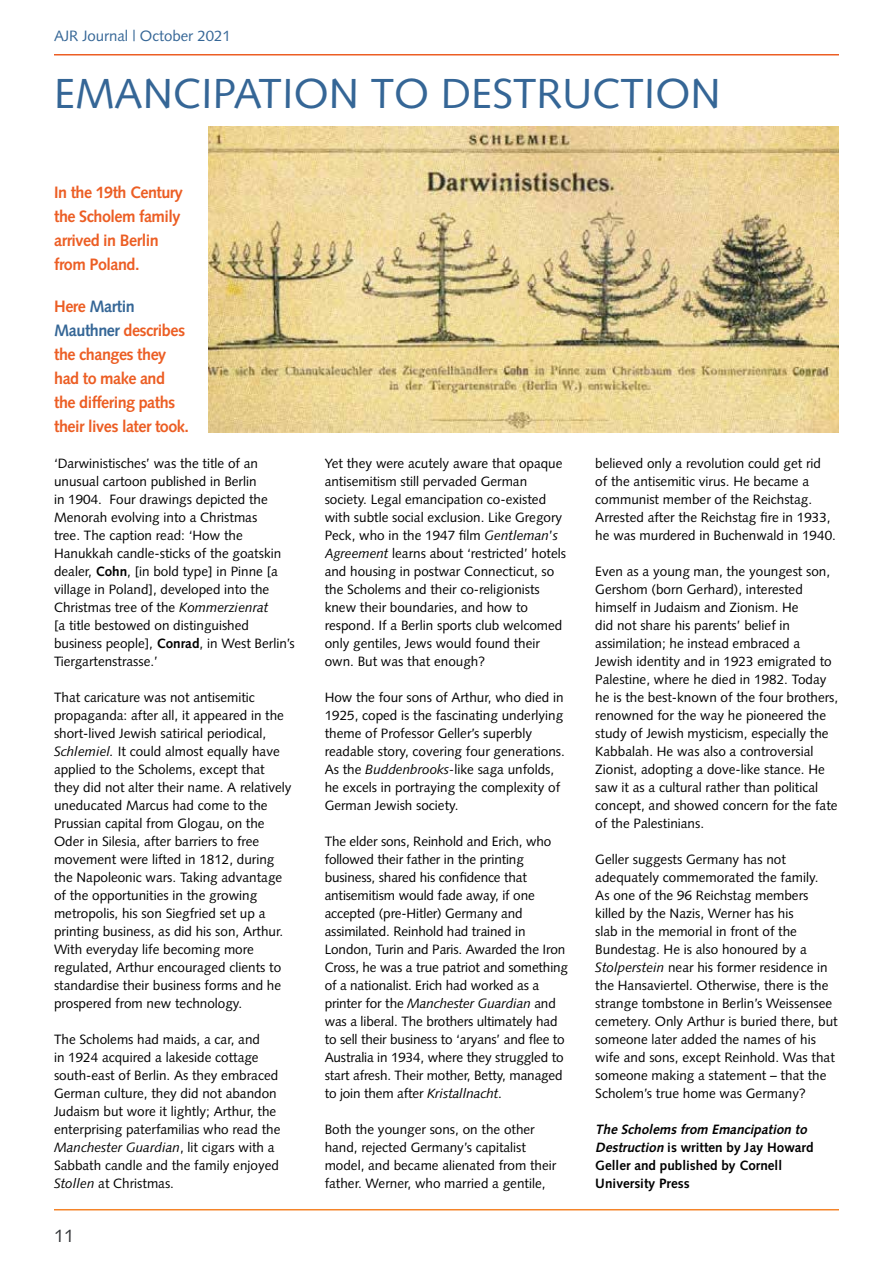
<style>
.page{position:relative;width:893px;height:1263px;background:#fff}
.page>*{position:absolute;margin:0;border:0;box-sizing:border-box;transform-origin:0 0}
.t1{font:42px "Syntax LT Std";color:#356696}
.t2{font:18px "Syntax LT Std";color:#333538}
.t3{font:700 16.5px/24px "Syntax LT Std";letter-spacing:-.03em;color:#ec5e24}
.t4{font:15px "Syntax LT Std";color:#356696}
.t5{font:13.5px/18px "Syntax LT Std";color:#000}
.t6{font:700 13.5px/18px "Syntax LT Std";color:#000}
.s1{color:#356696}
.s2{font-weight:700}
.s3{font-style:italic}
</style>
<div class="page">
<hr style="left:54px;top:1209px;width:785px;height:1px;background:#f58429">
<hr style="left:54px;top:54px;width:785px;height:2px;background:#ec5e24">
<img style="left:208px;top:126px;width:631px;height:306px">
<p class="t4" style="left:54px;top:27px;width:178px">AJR Journal | October 2021</p>
<h1 class="t1" style="left:54px;top:69px;width:668px">EMANCIPATION TO DESTRUCTION</h1>
<p class="t3" style="left:54px;top:180px;width:130px">In the 19th Century the Scholem family arrived in Berlin from Poland.</p>
<p class="t3" style="left:54px;top:294px;width:136px">Here <span class="s1">Martin<br>Mauthner</span> describes the changes they had to make and the differing paths their lives later took.</p>
<p class="t5" style="left:54px;top:454px;width:242px">‘Darwinistisches’ was the title of an unusual cartoon published in Berlin<br>in 1904. Four drawings depicted the Menorah evolving into a Christmas<br>tree. The caption read: ‘How the Hanukkah candle-sticks of the goatskin dealer, <span class="s2">Cohn</span>, [in bold type] in Pinne [a village in Poland], developed into the Christmas tree of the <span class="s3">Kommerzienrat<br></span>[a title bestowed on distinguished business people], <span class="s2">Conrad</span>, in West Berlin’s Tiergartenstrasse.’</p>
<p class="t5" style="left:54px;top:688px;width:239px">That caricature was not antisemitic propaganda: after all, it appeared in the short-lived Jewish satirical periodical, <span class="s3">Schlemiel.</span> It could almost equally have applied to the Scholems, except that they did not alter their name. A relatively uneducated Marcus had come to the Prussian capital from Glogau, on the Oder in Silesia, after barriers to free movement were lifted in 1812, during the Napoleonic wars. Taking advantage of the opportunities in the growing metropolis, his son Siegfried set up a printing business, as did his son, Arthur.<br>With everyday life becoming more regulated, Arthur encouraged clients to standardise their business forms and he prospered from new technology.</p>
<p class="t5" style="left:54px;top:1030px;width:228px">The Scholems had maids, a car, and<br>in 1924 acquired a lakeside cottage south-east of Berlin. As they embraced German culture, they did not abandon Judaism but wore it lightly; Arthur, the enterprising paterfamilias who read the <span class="s3">Manchester Guardian</span>, lit cigars with a Sabbath candle and the family enjoyed <span class="s3">Stollen</span> at Christmas.</p>
<h2 class="t2" style="left:54px;top:1225px;width:22px">11</h2>
<p class="t5" style="left:325px;top:454px;width:243px">Yet they were acutely aware that opaque antisemitism still pervaded German society. Legal emancipation co-existed with subtle social exclusion. Like Gregory Peck, who in the 1947 film <span class="s3">Gentleman</span>’<span class="s3">s Agreement</span> learns about ‘restricted’ hotels and housing in postwar Connecticut, so the Scholems and their co-religionists knew their boundaries, and how to respond. If a Berlin sports club welcomed only gentiles, Jews would found their own. But was that enough?</p>
<p class="t5" style="left:325px;top:688px;width:242px">How the four sons of Arthur, who died in 1925, coped is the fascinating underlying theme of Professor Geller’s superbly readable story, covering four generations.<br>As the <span class="s3">Buddenbrooks-</span>like saga unfolds, he excels in portraying the complexity of German Jewish society.</p>
<p class="t5" style="left:325px;top:832px;width:245px">The elder sons, Reinhold and Erich, who followed their father in the printing business, shared his confidence that antisemitism would fade away, if one accepted (pre-Hitler) Germany and assimilated. Reinhold had trained in London, Turin and Paris. Awarded the Iron Cross, he was a true patriot and something of a nationalist. Erich had worked as a printer for the <span class="s3">Manchester Guardian</span> and was a liberal. The brothers ultimately had to sell their business to ‘aryans’ and flee to Australia in 1934, where they struggled to start afresh. Their mother, Betty, managed to join them after <span class="s3">Kristallnacht</span>.</p>
<p class="t5" style="left:325px;top:1120px;width:233px">Both the younger sons, on the other hand, rejected Germany’s capitalist model, and became alienated from their father. Werner, who married a gentile,</p>
<p class="t5" style="left:595px;top:454px;width:242px">believed only a revolution could get rid of the antisemitic virus. He became a communist member of the Reichstag.<br>Arrested after the Reichstag fire in 1933, he was murdered in Buchenwald in 1940.</p>
<p class="t5" style="left:595px;top:562px;width:244px">Even as a young man, the youngest son, Gershom (born Gerhard), interested himself in Judaism and Zionism. He<br>did not share his parents’ belief in assimilation; he instead embraced a Jewish identity and in 1923 emigrated to Palestine, where he died in 1982. Today he is the best-known of the four brothers, renowned for the way he pioneered the study of Jewish mysticism, especially the Kabbalah. He was also a controversial Zionist, adopting a dove-like stance. He saw it as a cultural rather than political concept, and showed concern for the fate of the Palestinians.</p>
<p class="t5" style="left:595px;top:850px;width:244px">Geller suggests Germany has not adequately commemorated the family.<br>As one of the 96 Reichstag members killed by the Nazis, Werner has his<br>slab in the memorial in front of the Bundestag. He is also honoured by a <span class="s3">Stolperstein</span> near his former residence in the Hansaviertel. Otherwise, there is the strange tombstone in Berlin’s Weissensee cemetery. Only Arthur is buried there, but someone later added the names of his wife and sons, except Reinhold. Was that someone making a statement – that the Scholem’s true home was Germany?</p>
<p class="t6" style="left:595px;top:1120px;width:220px"><span class="s3">The Scholems from Emancipation to<br>Destruction</span> is written by Jay Howard<br>Geller and published by Cornell<br>University Press</p>
</div>
